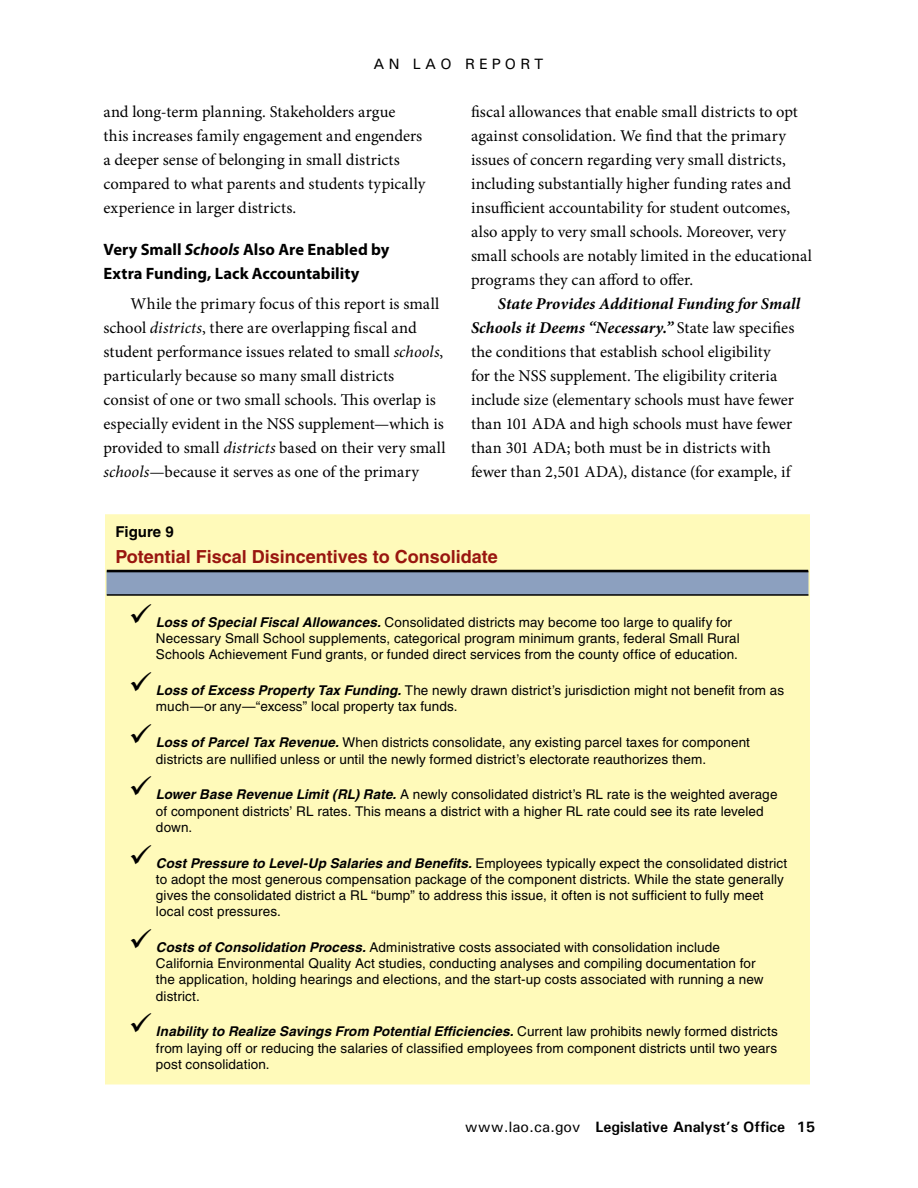
<style>
.page{position:relative;width:918px;height:1188px;background:#fff}
.page>*{position:absolute;margin:0;border:0;box-sizing:border-box;transform-origin:0 0}
.t1{font:700 18px "Helvetica";color:#99160f}
.t2{font:16.5px/24px "Minion Pro";color:#000}
.t3{font:700 16.5px/24px "Myriad Pro";color:#000}
.t4{font:700 15px "Univers";color:#000}
.t5{font:500 15px "Univers";letter-spacing:.28em;color:#000}
.t6{font:700 15px "Helvetica";color:#000}
.t7{font:13.5px/16.2px "Helvetica";letter-spacing:.01em;color:#000}
.s1{font-style:italic}
.s2{font-weight:700;font-style:italic}
.s3{font-weight:500}
</style>
<div class="page">
<div style="left:106px;top:515px;width:703px;height:569px;background:#fffaba"></div>
<hr style="left:106px;top:570px;width:702px;height:3px;background:#000">
<div style="left:106px;top:572px;width:704px;height:23px;background:#8ca0bf"></div>
<hr style="left:106px;top:594px;width:704px;height:2px;background:#000">
<p class="t5" style="left:373px;top:55px;width:172px">An LAO Repor t</p>
<p class="t2" style="left:104px;top:100px;width:324px">and long-term planning. Stakeholders argue<br>this increases family engagement and engenders a deeper sense of belonging in small districts compared to what parents and students typically experience in larger districts.</p>
<p class="t3" style="left:104px;top:237px;width:287px">Very Small <span class="s1">Schools</span> Also Are Enabled by<br>Extra Funding, Lack Accountability</p>
<p class="t2" style="left:104px;top:292px;width:344px;text-indent:27px">While the primary focus of this report is small school <span class="s1">districts</span>, there are overlapping fiscal and student performance issues related to small <span class="s1">schools</span>, particularly because so many small districts<br>consist of one or two small schools. This overlap is especially evident in the NSS supplement—which is provided to small <span class="s1">districts</span> based on their very small <span class="s1">schools</span>—because it serves as one of the primary</p>
<p class="t2" style="left:471px;top:100px;width:343px">fiscal allowances that enable small districts to opt against consolidation. We find that the primary issues of concern regarding very small districts, including substantially higher funding rates and insufficient accountability for student outcomes, also apply to very small schools. Moreover, very small schools are notably limited in the educational programs they can afford to offer.</p>
<p class="t2" style="left:471px;top:292px;width:331px;text-indent:27px"><span class="s2">State Provides Additional Funding for Small Schools it Deems “Necessary.”</span> State law specifies the conditions that establish school eligibility<br>for the NSS supplement. The eligibility criteria include size (elementary schools must have fewer than 101 ADA and high schools must have fewer than 301 ADA; both must be in districts with fewer than 2,501 ADA), distance (for example, if</p>
<p class="t6" style="left:115px;top:523px;width:60px">Figure 9</p>
<h1 class="t1" style="left:115px;top:546px;width:384px">Potential Fiscal Disincentives to Consolidate</h1>
<p class="t7" style="left:156px;top:614px;width:585px"><span class="s2">Loss of Special Fiscal Allowances.</span> Consolidated districts may become too large to qualify for<br>Necessary Small School supplements, categorical program minimum grants, federal Small Rural<br>Schools Achievement Fund grants, or funded direct services from the county office of education.</p>
<p class="t7" style="left:156px;top:682px;width:630px"><span class="s2">Loss of Excess Property Tax Funding.</span> The newly drawn district’s jurisdiction might not benefit from as much—or any—“excess” local property tax funds.</p>
<p class="t7" style="left:156px;top:734px;width:596px"><span class="s2">Loss of Parcel Tax Revenue.</span> When districts consolidate, any existing parcel taxes for component districts are nullified unless or until the newly formed district’s electorate reauthorizes them.</p>
<p class="t7" style="left:156px;top:786px;width:623px"><span class="s2">Lower Base Revenue Limit (RL) Rate.</span> A newly consolidated district’s RL rate is the weighted average of component districts’ RL rates. This means a district with a higher RL rate could see its rate leveled down.</p>
<p class="t7" style="left:156px;top:855px;width:633px"><span class="s2">Cost Pressure to Level-Up Salaries and Benefits.</span> Employees typically expect the consolidated district to adopt the most generous compensation package of the component districts. While the state generally gives the consolidated district a RL “bump” to address this issue, it often is not sufficient to fully meet local cost pressures.</p>
<p class="t7" style="left:156px;top:939px;width:609px"><span class="s2">Costs of Consolidation Process.</span> Administrative costs associated with consolidation include California Environmental Quality Act studies, conducting analyses and compiling documentation for the application, holding hearings and elections, and the start-up costs associated with running a new district.</p>
<p class="t7" style="left:156px;top:1024px;width:623px;text-align:justify"><span class="s2">Inability to Realize Savings From Potential Efficiencies.</span> Current law prohibits newly formed districts from laying off or reducing the salaries of classified employees from component districts until two years post consolidation.</p>
<p class="t4" style="left:465px;top:1118px;width:352px"><span class="s3">www.lao.ca.gov</span> Legislative Analyst’s Office 15</p>
</div>
